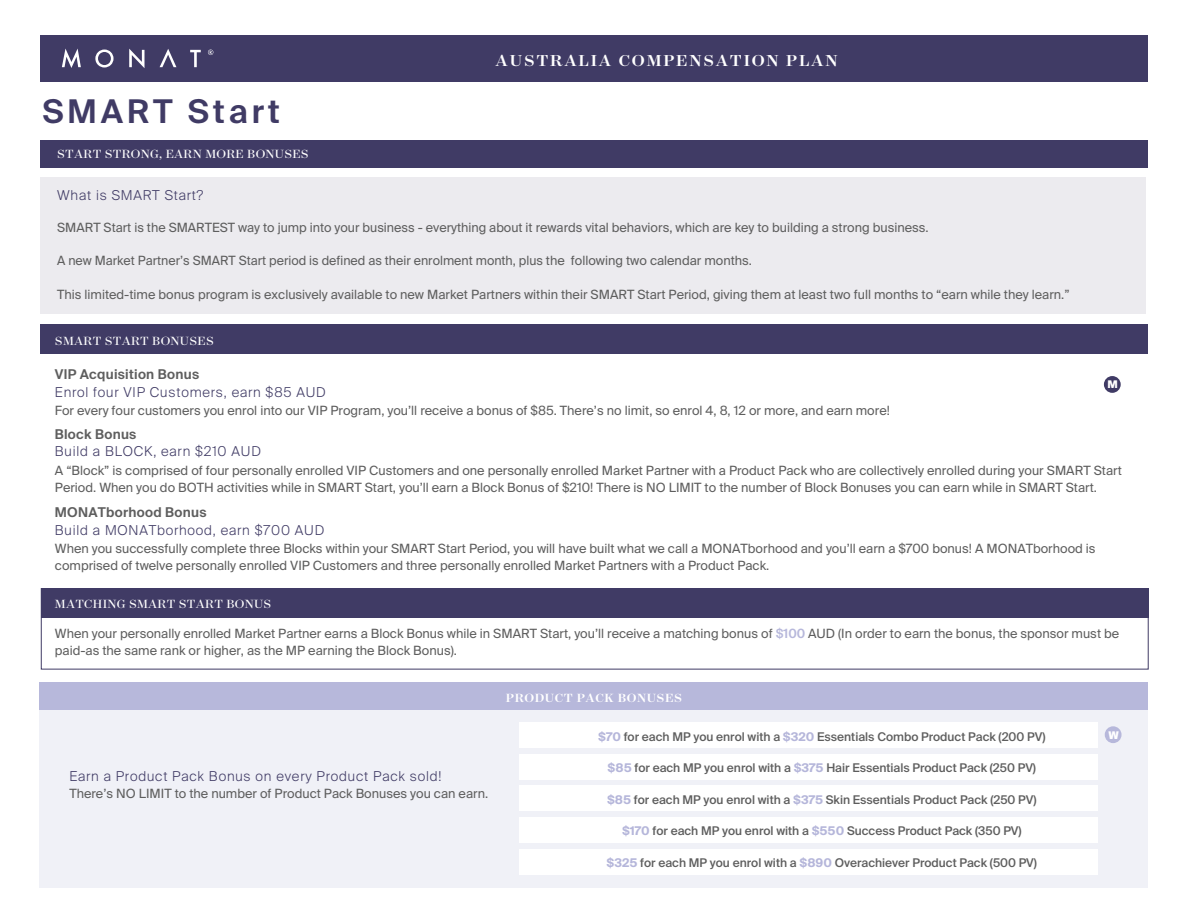
<style>
.page{position:relative;width:1188px;height:918px;background:#fff}
.page>*{position:absolute;margin:0;border:0;box-sizing:border-box;transform-origin:0 0}
.t1{font:600 32.7px "Suisse Intl";letter-spacing:.12em;color:#403b65}
.t2{font:500 18px "Surveyor Display";letter-spacing:.1em;color:#fff}
.t3{font:300 13.65px "Suisse Intl";letter-spacing:.06em;color:#403b65}
.t4{font:13.5px "Surveyor Display";letter-spacing:.02em;color:#fff}
.t5{font:600 13.5px "Suisse Intl";letter-spacing:.02em;color:#5e5e5e}
.t6{font:500 13.5px "Surveyor Display";letter-spacing:.04em;color:#fff}
.t7{font:12.75px/17.1px "Suisse Intl";color:#5e5e5e}
.t8{font:500 12px "Suisse Intl";color:#5e5e5e}
.t9{font:900 10.5px "Suisse Intl";color:#fff}
.s1{font-weight:600;color:#b7b8db}
.s2{font-weight:700;color:#b5b6da}
</style>
<div class="page">
<div style="left:42px;top:589px;width:1107px;height:29px;background:#403b65"></div>
<div style="left:40px;top:682px;width:1108px;height:206px;background:#f0f1f7"></div>
<div style="left:40px;top:682px;width:1108px;height:28px;background:#b7b8db"></div>
<div style="left:41px;top:588px;width:1108px;height:81px;border:1px solid #403b65"></div>
<div style="left:40px;top:177px;width:1105px;height:137px;background:#ecebef"></div>
<div style="left:41px;top:140px;width:1107px;height:28px;background:#403b65"></div>
<div style="left:41px;top:325px;width:1107px;height:29px;background:#403b65"></div>
<div style="left:1105px;top:726px;width:17px;height:17px;background:#b7b8db;border-radius:50%"></div>
<div style="left:1104px;top:376px;width:17px;height:17px;background:#403b65;border-radius:50%"></div>
<div style="left:40px;top:35px;width:1108px;height:47px;background:#403b65"></div>
<svg style="left:62px;top:49px;width:19px;height:19px"></svg>
<svg style="left:95px;top:50px;width:19px;height:18px"></svg>
<svg style="left:129px;top:49px;width:16px;height:19px"></svg>
<svg style="left:160px;top:49px;width:16px;height:18px"></svg>
<svg style="left:190px;top:50px;width:11px;height:17px"></svg>
<svg style="left:208px;top:50px;width:5px;height:5px"></svg>
<div style="left:519px;top:817px;width:578px;height:26px;background:#fff"></div>
<div style="left:519px;top:786px;width:578px;height:25px;background:#fff"></div>
<div style="left:519px;top:754px;width:578px;height:25px;background:#fff"></div>
<div style="left:519px;top:723px;width:578px;height:25px;background:#fff"></div>
<div style="left:519px;top:849px;width:578px;height:25px;background:#fff"></div>
<h1 class="t1" style="left:42px;top:92px;width:239px">SMART Start</h1>
<p class="t4" style="left:57px;top:146px;width:253px">START STRONG, EARN MORE BONUSES</p>
<p class="t3" style="left:57px;top:187px;width:148px">What is SMART Start?</p>
<h2 class="t2" style="left:496px;top:49px;width:343px">AUSTRALIA COMPENSATION PLAN</h2>
<p class="t7" style="left:57px;top:219px;width:873px">SMART Start is the SMARTEST way to jump into your business - everything about it rewards vital behaviors, which are key to building a strong business.</p>
<p class="t7" style="left:57px;top:252px;width:696px">A new Market Partner’s SMART Start period is defined as their enrolment month, plus the following two calendar months.</p>
<p class="t7" style="left:57px;top:286px;width:1014px">This limited-time bonus program is exclusively available to new Market Partners within their SMART Start Period, giving them at least two full months to “earn while they learn.”</p>
<p class="t4" style="left:55px;top:332px;width:160px">SMART START BONUSES</p>
<p class="t5" style="left:55px;top:366px;width:146px">VIP Acquisition Bonus</p>
<p class="t3" style="left:55px;top:384px;width:272px">Enrol four VIP Customers, earn $85 AUD</p>
<p class="t7" style="left:55px;top:402px;width:836px">For every four customers you enrol into our VIP Program, you’ll receive a bonus of $85. There’s no limit, so enrol 4, 8, 12 or more, and earn more!</p>
<p class="t5" style="left:55px;top:426px;width:83px">Block Bonus</p>
<p class="t3" style="left:55px;top:444px;width:207px">Build a BLOCK, earn $210 AUD</p>
<p class="t7" style="left:55px;top:462px;width:1068px">A “Block” is comprised of four personally enrolled VIP Customers and one personally enrolled Market Partner with a Product Pack who are collectively enrolled during your SMART Start<br>Period. When you do BOTH activities while in SMART Start, you’ll earn a Block Bonus of $210! There is NO LIMIT to the number of Block Bonuses you can earn while in SMART Start.</p>
<p class="t5" style="left:55px;top:504px;width:153px">MONATborhood Bonus</p>
<p class="t3" style="left:55px;top:522px;width:271px">Build a MONATborhood, earn $700 AUD</p>
<p class="t7" style="left:55px;top:540px;width:1042px">When you successfully complete three Blocks within your SMART Start Period, you will have built what we call a MONATborhood and you’ll earn a $700 bonus! A MONATborhood is comprised of twelve personally enrolled VIP Customers and three personally enrolled Market Partners with a Product Pack.</p>
<p class="t9" style="left:1108px;top:378px;width:12px">M</p>
<p class="t4" style="left:55px;top:596px;width:218px">MATCHING SMART START BONUS</p>
<p class="t7" style="left:55px;top:625px;width:1066px">When your personally enrolled Market Partner earns a Block Bonus while in SMART Start, you’ll receive a matching bonus of <span class="s1">$100</span> AUD (In order to earn the bonus, the sponsor must be paid-as the same rank or higher, as the MP earning the Block Bonus).</p>
<p class="t3" style="left:69px;top:768px;width:374px">Earn a Product Pack Bonus on every Product Pack sold!</p>
<p class="t7" style="left:69px;top:785px;width:420px">There’s NO LIMIT to the number of Product Pack Bonuses you can earn.</p>
<p class="t6" style="left:506px;top:689px;width:178px">PRODUCT PACK BONUSES</p>
<p class="t8" style="left:598px;top:730px;width:449px"><span class="s2">$70</span> for each MP you enrol with a <span class="s2">$320</span> Essentials Combo Product Pack (200 PV)</p>
<p class="t8" style="left:608px;top:761px;width:430px"><span class="s2">$85</span> for each MP you enrol with a <span class="s2">$375</span> Hair Essentials Product Pack (250 PV)</p>
<p class="t8" style="left:607px;top:793px;width:431px"><span class="s2">$85</span> for each MP you enrol with a <span class="s2">$375</span> Skin Essentials Product Pack (250 PV)</p>
<p class="t8" style="left:622px;top:824px;width:401px"><span class="s2">$170</span> for each MP you enrol with a <span class="s2">$550</span> Success Product Pack (350 PV)</p>
<p class="t8" style="left:607px;top:856px;width:432px"><span class="s2">$325</span> for each MP you enrol with a <span class="s2">$890</span> Overachiever Product Pack (500 PV)</p>
<p class="t9" style="left:1108px;top:729px;width:12px">W</p>
</div>
